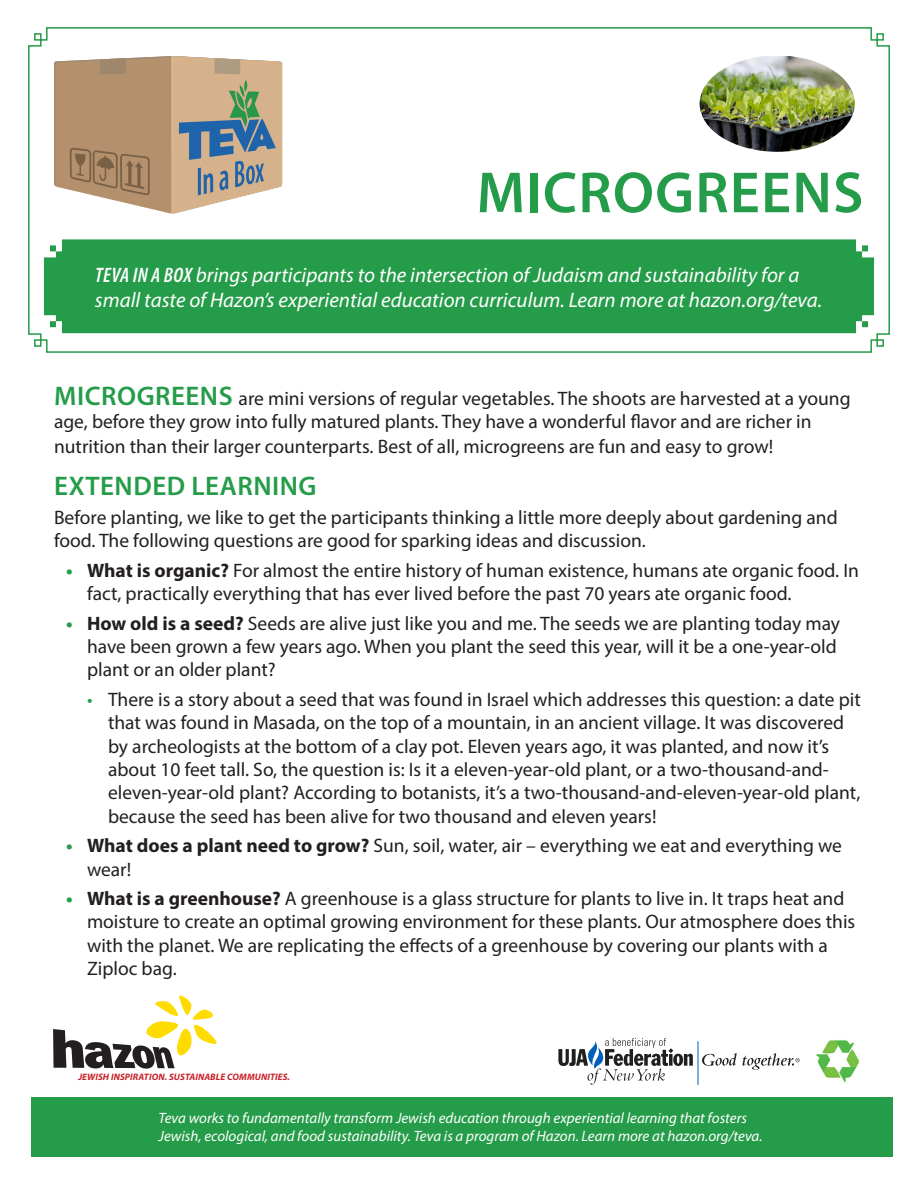
<style>
.page{position:relative;width:918px;height:1188px;background:#fff}
.page>*{position:absolute;margin:0;border:0;box-sizing:border-box;transform-origin:0 0}
.t1{font:600 58.5px "Myriad Pro";letter-spacing:.02em;color:#259c49}
.Subtitle{font:600 27px "Myriad Pro";letter-spacing:.02em;color:#259c49}
.t2{font:italic 21px/25.2px "Myriad Pro";color:#fff}
.Bullets{font:19.5px/23.4px "Myriad Pro";color:#231f20}
.t3{font:italic 15px/18px "Myriad Pro";color:#fff}
.t4{font:italic 700 9.3px "Myriad Pro";letter-spacing:.01em;color:#c82028}
.s1{font-weight:600;font-stretch:condensed}
.s2{font-weight:600;font-size:27px;color:#259c49}
.s3{font-weight:700;color:#259c49}
.s4{font-weight:700}
.s5{color:#259c49}
</style>
<div class="page">
<svg style="left:28px;top:27px;width:862px;height:326px"></svg>
<svg style="left:54px;top:56px;width:228px;height:158px;background:#b6a288"></svg>
<div style="left:44px;top:239px;width:830px;height:94px;background:#259c49"></div>
<svg style="left:53px;top:995px;width:164px;height:74px"></svg>
<img style="left:816px;top:1040px;width:43px;height:42px">
<svg style="left:558px;top:1038px;width:135px;height:47px"></svg>
<hr style="left:698px;top:1041px;width:1px;height:44px;background:#005fb9">
<svg style="left:702px;top:1053px;width:35px;height:13px"></svg>
<svg style="left:743px;top:1053px;width:57px;height:17px"></svg>
<div style="left:31px;top:1097px;width:862px;height:59px;background:#259c49"></div>
<img style="left:700px;top:56px;width:155px;height:96px">
<p class="t1" style="left:477px;top:155px;width:388px">MICROGREENS</p>
<p class="t2" style="left:95px;top:262px;width:729px"><span class="s1">TEVA IN A BOX</span> brings participants to the intersection of Judaism and sustainability for a small taste of Hazon’s experiential education curriculum. Learn more at hazon.org/teva.</p>
<p class="Bullets" style="left:54px;top:386px;width:798px"><span class="s2">MICROGREENS</span> are mini versions of regular vegetables. The shoots are harvested at a young age, before they grow into fully matured plants. They have a wonderful flavor and are richer in</p>
<p class="Bullets" style="left:54px;top:435px;width:721px">nutrition than their larger counterparts. Best of all, microgreens are fun and easy to grow!</p>
<p class="Subtitle" style="left:54px;top:468px;width:264px">EXTENDED LEARNING</p>
<p class="Bullets" style="left:54px;top:505px;width:785px">Before planting, we like to get the participants thinking a little more deeply about gardening and food. The following questions are good for sparking ideas and discussion.</p>
<p class="Bullets" style="left:87px;top:558px;width:774px;text-indent:-21px"><span class="s3">•</span> <span class="s4">What is organic?</span> For almost the entire history of human existence, humans ate organic food. In fact, practically everything that has ever lived before the past 70 years ate organic food.</p>
<p class="Bullets" style="left:87px;top:611px;width:755px;text-indent:-21px"><span class="s3">•</span> <span class="s4">How old is a seed?</span> Seeds are alive just like you and me. The seeds we are planting today may have been grown a few years ago. When you plant the seed this year, will it be a one-year-old plant or an older plant?</p>
<p class="Bullets" style="left:108px;top:687px;width:754px;text-indent:-21px"><span class="s5">•</span> There is a story about a seed that was found in Israel which addresses this question: a date pit that was found in Masada, on the top of a mountain, in an ancient village. It was discovered by archeologists at the bottom of a clay pot. Eleven years ago, it was planted, and now it’s about 10 feet tall. So, the question is: Is it a eleven-year-old plant, or a two-thousand-and&shy;eleven-year-old plant? According to botanists, it’s a two-thousand-and-eleven-year-old plant, because the seed has been alive for two thousand and eleven years!</p>
<p class="Bullets" style="left:87px;top:834px;width:757px;text-indent:-21px"><span class="s3">•</span> <span class="s4">What does a plant need to grow?</span> Sun, soil, water, air – everything we eat and everything we wear!</p>
<p class="Bullets" style="left:87px;top:886px;width:770px;text-indent:-21px"><span class="s3">•</span> <span class="s4">What is a greenhouse?</span> A greenhouse is a glass structure for plants to live in. It traps heat and moisture to create an optimal growing environment for these plants. Our atmosphere does this with the planet. We are replicating the effects of a greenhouse by covering our plants with a Ziploc bag.</p>
<p class="t4" style="left:78px;top:1071px;width:213px">JEWISH INSPIRATION. SUSTAINABLE COMMUNITIES.</p>
<p class="t3" style="left:159px;top:1109px;width:606px">Teva works to fundamentally transform Jewish education through experiential learning that fosters<br>Jewish, ecological, and food sustainability. Teva is a program of Hazon. Learn more at hazon.org/teva.</p>
</div>
